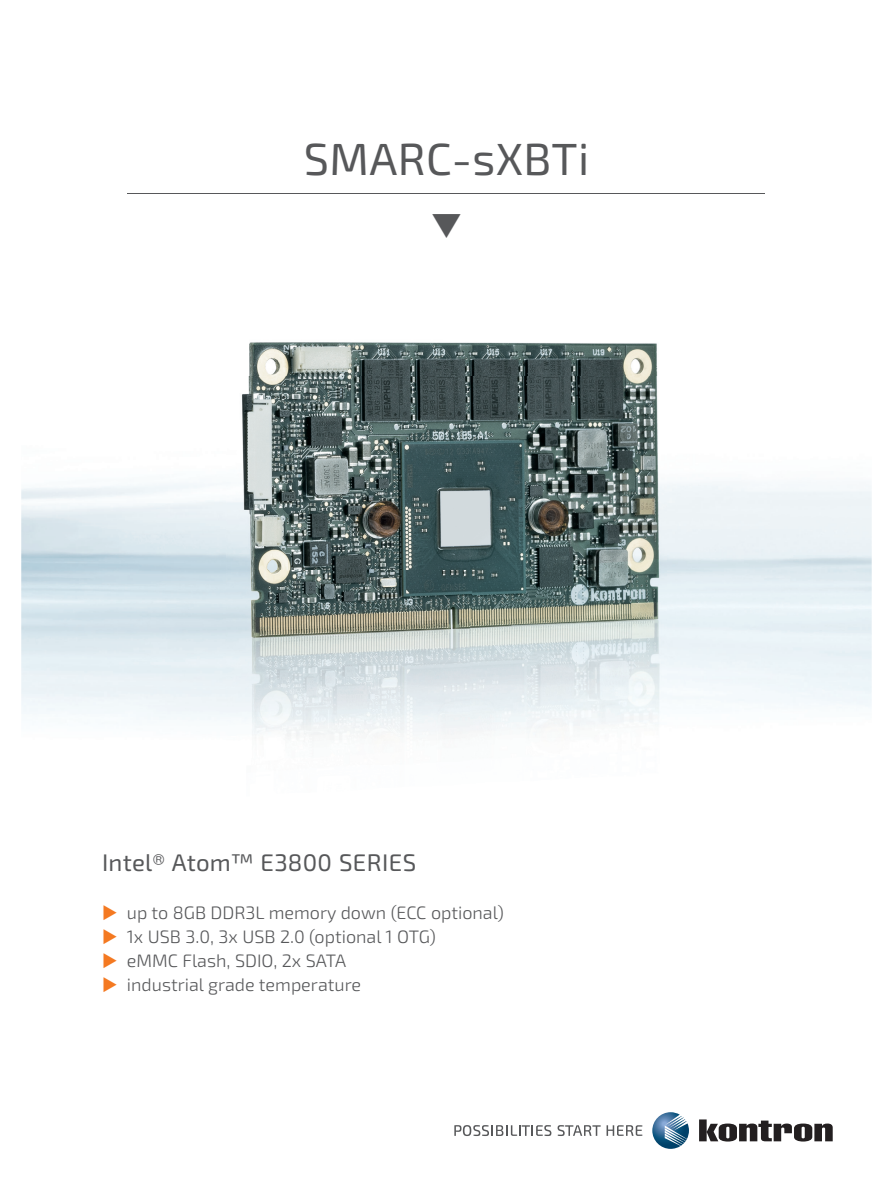
<style>
.page{position:relative;width:893px;height:1191px;background:#fff}
.page>*{position:absolute;margin:0;border:0;box-sizing:border-box;transform-origin:0 0}
.t1{font:45px "Exo 2.0";letter-spacing:.01em;color:#57585a}
.t2{font:24px "Exo 2.0";letter-spacing:.01em;color:#57585a}
.t3{font:300 18px "Exo 2.0";color:#57585a}
.s1{color:#f47921}
</style>
<div class="page">
<svg style="left:652px;top:1112px;width:37px;height:36px"></svg>
<svg style="left:699px;top:1119px;width:134px;height:22px"></svg>
<svg style="left:454px;top:1125px;width:97px;height:11px"></svg>
<svg style="left:558px;top:1125px;width:43px;height:11px"></svg>
<svg style="left:607px;top:1125px;width:35px;height:10px"></svg>
<img style="left:226px;top:342px;width:440px;height:432px">
<hr style="left:128px;top:193px;width:637px;height:1px;background:#57585a">
<h1 class="t1" style="left:304px;top:144px;width:287px">SMARC-sXBTi</h1>
<h2 class="t2" style="left:102px;top:854px;width:316px">Intel® Atom™ E3800 SERIES</h2>
<p class="t3" style="left:102px;top:906px;width:403px"><span class="s1">◆</span> up to 8GB DDR3L memory down (ECC optional)</p>
<p class="t3" style="left:102px;top:930px;width:335px"><span class="s1">◆</span> 1x USB 3.0, 3x USB 2.0 (optional 1 OTG)</p>
<p class="t3" style="left:102px;top:954px;width:246px"><span class="s1">◆</span> eMMC Flash, SDIO, 2x SATA</p>
<p class="t3" style="left:102px;top:978px;width:261px"><span class="s1">◆</span> industrial grade temperature</p>
</div>
